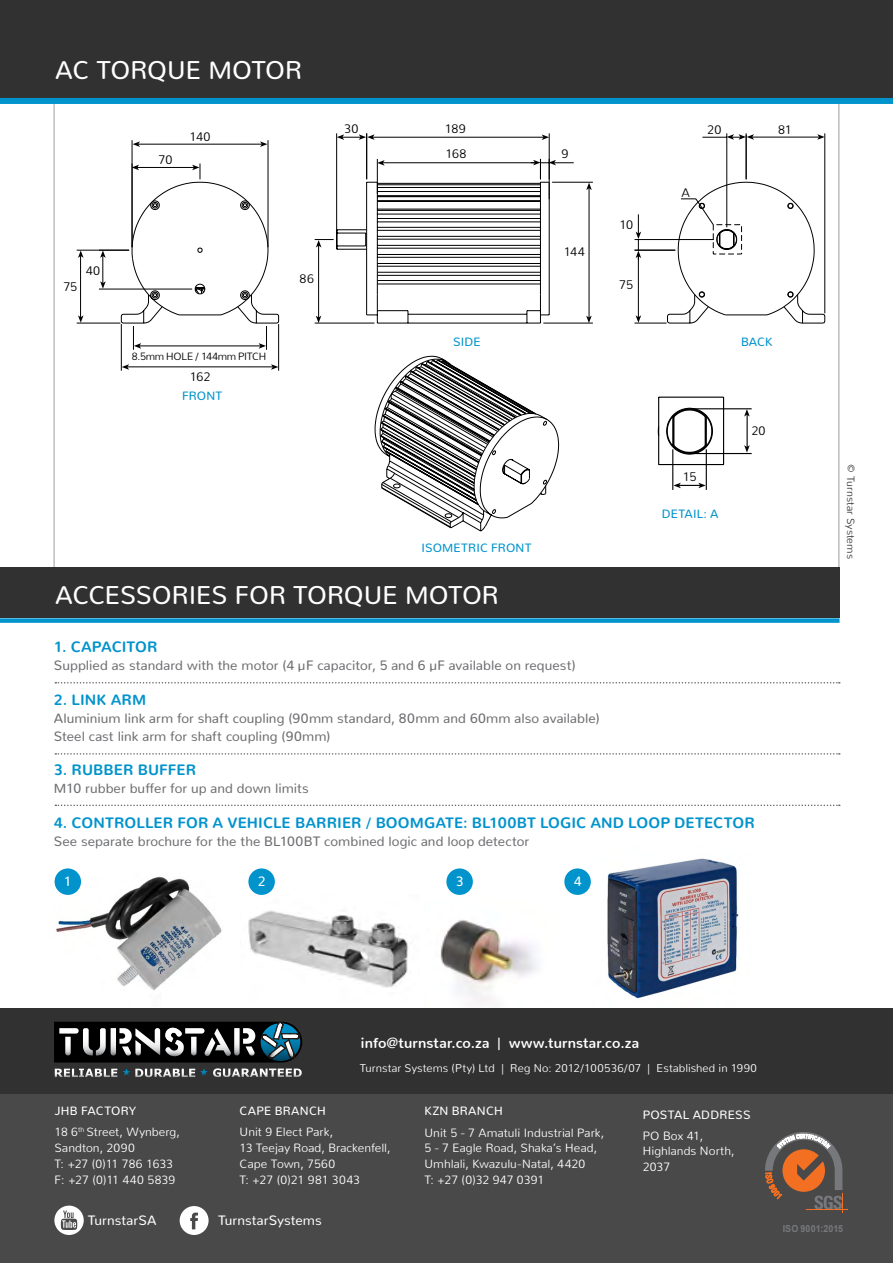
<style>
.page{position:relative;width:893px;height:1263px;background:#fff}
.page>*{position:absolute;margin:0;border:0;box-sizing:border-box;transform-origin:0 0}
.t1{font:25.5px "Nunito";letter-spacing:-.005em;color:#fff}
.t2{font:700 15px "Nunito";letter-spacing:.01em;color:#0093cc}
.t3{font:700 14.25px "Nunito";letter-spacing:.01em;color:#fff}
.t4{font:13.5px/18px "Nunito";letter-spacing:.005em;color:#6d6e71}
.t5{font:13.5px "Nunito";letter-spacing:.005em;color:#fff}
.t6{font:300 12.45px "Nunito";letter-spacing:-.005em;color:#000}
.t7{font:300 12px/15.8px "Nunito";letter-spacing:.005em;color:#fff}
.t8{font:12px "Nunito";letter-spacing:.01em;color:#0093cc}
.t9{font:12px "Nunito";letter-spacing:.025em;color:#fff}
.t10{font:300 11.25px "Nunito";letter-spacing:.005em;color:#fff}
.t11{font:300 10.5px "Nunito";letter-spacing:-.02em;color:#000}
.t12{font:300 10.5px "Nunito";letter-spacing:.005em;color:#323131}
.t13{font:700 9.75px "Arial";color:#77787b;scale:.92 1}
.s1{font-weight:400}
</style>
<div class="page">
<img style="left:607px;top:858px;width:132px;height:141px">
<img style="left:440px;top:919px;width:98px;height:87px">
<img style="left:248px;top:910px;width:161px;height:78px">
<img style="left:54px;top:873px;width:168px;height:118px">
<div style="left:55px;top:868px;width:26px;height:27px;background:#0093cc;border-radius:50%"></div>
<div style="left:248px;top:868px;width:27px;height:27px;background:#0093cc;border-radius:50%"></div>
<div style="left:446px;top:868px;width:27px;height:27px;background:#0093cc;border-radius:50%"></div>
<div style="left:564px;top:868px;width:27px;height:27px;background:#0093cc;border-radius:50%"></div>
<svg style="left:55px;top:682px;width:785px;height:1px"></svg>
<div style="left:0;top:568px;width:840px;height:50px;background:#323131"></div>
<div style="left:0;top:618px;width:840px;height:5px;background:#0093cc"></div>
<svg style="left:55px;top:753px;width:785px;height:2px"></svg>
<svg style="left:55px;top:804px;width:785px;height:2px"></svg>
<div style="left:0;top:0;width:893px;height:100px;background:#323131"></div>
<div style="left:0;top:98px;width:893px;height:6px;background:#0093cc"></div>
<div style="left:0;top:1020px;width:893px;height:243px;background:#494949"></div>
<div style="left:0;top:1008px;width:893px;height:85px;background:#323131"></div>
<svg style="left:55px;top:1069px;width:62px;height:8px"></svg>
<svg style="left:123px;top:1068px;width:179px;height:9px"></svg>
<svg style="left:54px;top:1022px;width:248px;height:40px;background:#3e4548"></svg>
<hr style="left:806px;top:1209px;width:41px;height:1px;background:#f36f21">
<svg style="left:765px;top:1132px;width:78px;height:80px"></svg>
<svg style="left:180px;top:1206px;width:29px;height:29px"></svg>
<svg style="left:54px;top:1205px;width:30px;height:30px"></svg>
<svg style="left:542px;top:134px;width:7px;height:6px"></svg>
<svg style="left:374px;top:355px;width:186px;height:177px"></svg>
<hr style="left:659px;top:397px;width:65px;height:1px;background:#000">
<hr style="left:658px;top:397px;width:1px;height:67px;background:#000">
<hr style="left:723px;top:397px;width:1px;height:67px;background:#000">
<hr style="left:659px;top:464px;width:65px;height:1px;background:#000">
<svg style="left:657px;top:407px;width:57px;height:48px"></svg>
<svg style="left:666px;top:181px;width:160px;height:143px"></svg>
<hr style="left:371px;top:137px;width:173px;height:1px;background:#000">
<hr style="left:549px;top:133px;width:1px;height:46px;background:#000">
<hr style="left:366px;top:133px;width:1px;height:46px;background:#000">
<hr style="left:336px;top:133px;width:1px;height:97px;background:#000">
<hr style="left:589px;top:187px;width:1px;height:131px;background:#000">
<hr style="left:552px;top:182px;width:41px;height:1px;background:#000">
<hr style="left:543px;top:323px;width:50px;height:1px;background:#000">
<hr style="left:126px;top:366px;width:148px;height:1px;background:#000">
<hr style="left:278px;top:324px;width:1px;height:47px;background:#000">
<hr style="left:121px;top:324px;width:1px;height:47px;background:#000">
<hr style="left:137px;top:144px;width:126px;height:1px;background:#000">
<hr style="left:268px;top:140px;width:1px;height:107px;background:#000">
<hr style="left:132px;top:140px;width:1px;height:107px;background:#000">
<hr style="left:747px;top:414px;width:1px;height:34px;background:#000">
<hr style="left:693px;top:453px;width:59px;height:1px;background:#000">
<hr style="left:693px;top:408px;width:59px;height:1px;background:#000">
<hr style="left:706px;top:449px;width:1px;height:41px;background:#000">
<hr style="left:672px;top:449px;width:1px;height:41px;background:#000">
<hr style="left:80px;top:255px;width:1px;height:63px;background:#000">
<hr style="left:77px;top:323px;width:43px;height:1px;background:#000">
<hr style="left:77px;top:250px;width:52px;height:1px;background:#000">
<hr style="left:99px;top:289px;width:93px;height:1px;background:#000">
<hr style="left:751px;top:137px;width:69px;height:1px;background:#000">
<hr style="left:824px;top:133px;width:1px;height:180px;background:#000">
<hr style="left:746px;top:133px;width:1px;height:46px;background:#000">
<hr style="left:726px;top:133px;width:1px;height:94px;background:#000">
<hr style="left:638px;top:255px;width:1px;height:63px;background:#000">
<hr style="left:634px;top:323px;width:33px;height:1px;background:#000">
<hr style="left:634px;top:250px;width:41px;height:1px;background:#000">
<hr style="left:634px;top:239px;width:80px;height:1px;background:#000">
<svg style="left:337px;top:134px;width:38px;height:6px"></svg>
<svg style="left:673px;top:483px;width:33px;height:5px"></svg>
<svg style="left:744px;top:445px;width:6px;height:8px"></svg>
<svg style="left:744px;top:409px;width:6px;height:7px"></svg>
<svg style="left:586px;top:183px;width:6px;height:7px"></svg>
<svg style="left:586px;top:316px;width:6px;height:7px"></svg>
<svg style="left:315px;top:159px;width:259px;height:165px"></svg>
<svg style="left:636px;top:214px;width:5px;height:46px"></svg>
<svg style="left:636px;top:315px;width:5px;height:8px"></svg>
<svg style="left:702px;top:134px;width:52px;height:6px"></svg>
<svg style="left:817px;top:134px;width:8px;height:6px"></svg>
<svg style="left:122px;top:364px;width:7px;height:6px"></svg>
<svg style="left:271px;top:364px;width:7px;height:6px"></svg>
<svg style="left:120px;top:164px;width:160px;height:186px"></svg>
<svg style="left:133px;top:141px;width:7px;height:6px"></svg>
<svg style="left:260px;top:141px;width:7px;height:6px"></svg>
<svg style="left:100px;top:250px;width:6px;height:39px"></svg>
<svg style="left:78px;top:250px;width:6px;height:8px"></svg>
<svg style="left:78px;top:315px;width:6px;height:8px"></svg>
<h1 class="t1" style="left:55px;top:48px;width:248px">AC TORQUE MOTOR</h1>
<p class="t6" style="left:159px;top:149px;width:15px">70</p>
<p class="t6" style="left:190px;top:126px;width:22px">140</p>
<p class="t6" style="left:344px;top:118px;width:16px">30</p>
<p class="t6" style="left:445px;top:118px;width:22px">189</p>
<p class="t6" style="left:445px;top:143px;width:22px">168</p>
<p class="t6" style="left:561px;top:143px;width:8px">9</p>
<p class="t6" style="left:63px;top:276px;width:15px">75</p>
<p class="t6" style="left:86px;top:261px;width:16px">40</p>
<p class="t11" style="left:132px;top:348px;width:136px">8.5mm HOLE / 144mm PITCH</p>
<p class="t8" style="left:182px;top:385px;width:42px">FRONT</p>
<p class="t6" style="left:190px;top:366px;width:22px">162</p>
<p class="t6" style="left:300px;top:268px;width:16px">86</p>
<p class="t8" style="left:453px;top:332px;width:29px">SIDE</p>
<p class="t6" style="left:564px;top:241px;width:22px">144</p>
<p class="t8" style="left:422px;top:537px;width:111px">ISOMETRIC FRONT</p>
<h1 class="t1" style="left:55px;top:573px;width:445px">ACCESSORIES FOR TORQUE MOTOR</h1>
<p class="t6" style="left:619px;top:214px;width:15px">10</p>
<p class="t6" style="left:619px;top:274px;width:15px">75</p>
<p class="t6" style="left:707px;top:119px;width:16px">20</p>
<p class="t6" style="left:778px;top:119px;width:15px">81</p>
<p class="t6" style="left:681px;top:182px;width:10px">A</p>
<p class="t8" style="left:741px;top:332px;width:33px">BACK</p>
<p class="t6" style="left:683px;top:466px;width:15px">15</p>
<p class="t8" style="left:662px;top:503px;width:58px">DETAIL: A</p>
<p class="t6" style="left:751px;top:421px;width:16px">20</p>
<p class="t2" style="left:54px;top:633px;width:105px">1. CAPACITOR</p>
<p class="t4" style="left:54px;top:655px;width:523px">Supplied as standard with the motor (4 μF capacitor, 5 and 6 μF available on request)</p>
<p class="t2" style="left:54px;top:686px;width:94px">2. LINK ARM</p>
<p class="t4" style="left:54px;top:707px;width:547px">Aluminium link arm for shaft coupling (90mm standard, 80mm and 60mm also available)<br>Steel cast link arm for shaft coupling (90mm)</p>
<p class="t2" style="left:54px;top:756px;width:144px">3. RUBBER BUFFER</p>
<p class="t4" style="left:54px;top:778px;width:256px">M10 rubber buffer for up and down limits</p>
<p class="t2" style="left:54px;top:809px;width:702px">4. CONTROLLER FOR A VEHICLE BARRIER / BOOMGATE: BL100BT LOGIC AND LOOP DETECTOR</p>
<p class="t4" style="left:54px;top:830px;width:477px">See separate brochure for the the BL100BT combined logic and loop detector</p>
<p class="t5" style="left:64px;top:870px;width:9px">1</p>
<p class="t5" style="left:258px;top:870px;width:9px">2</p>
<p class="t5" style="left:456px;top:870px;width:9px">3</p>
<p class="t5" style="left:574px;top:870px;width:9px">4</p>
<p class="t12" style="left:860px;top:464px;width:96px;rotate:90deg">© Turnstar Systems</p>
<p class="t7" style="left:55px;top:1099px;width:127px;line-height:21px"><span class="s1">JHB FACTORY<br></span>18 6<sup>th</sup> Street, Wynberg,</p>
<p class="t7" style="left:55px;top:1139px;width:122px">Sandton, 2090<br>T: +27 (0)11 786 1633<br>F: +27 (0)11 440 5839</p>
<p class="t3" style="left:361px;top:1030px;width:280px">info@turnstar.co.za | www.turnstar.co.za</p>
<p class="t10" style="left:360px;top:1059px;width:399px">Turnstar Systems (Pty) Ltd | Reg No: 2012/100536/07 | Established in 1990</p>
<p class="t9" style="left:240px;top:1101px;width:88px">CAPE BRANCH</p>
<p class="t7" style="left:240px;top:1123px;width:153px">Unit 9 Elect Park,<br>13 Teejay Road, Brackenfell,<br>Cape Town, 7560<br>T: +27 (0)21 981 3043</p>
<p class="t9" style="left:424px;top:1101px;width:80px">KZN BRANCH</p>
<p class="t7" style="left:424px;top:1123px;width:181px">Unit 5 - 7 Amatuli Industrial Park,<br>5 - 7 Eagle Road, Shaka’s Head,<br>Umhlali, Kwazulu-Natal, 4420<br>T: +27 (0)32 947 0391</p>
<p class="t9" style="left:643px;top:1104px;width:109px">POSTAL ADDRESS</p>
<p class="t7" style="left:643px;top:1126px;width:93px">PO Box 41,<br>Highlands North,<br>2037</p>
<p class="t5" style="left:88px;top:1209px;width:70px">TurnstarSA</p>
<p class="t5" style="left:218px;top:1209px;width:105px">TurnstarSystems</p>
<p class="t13" style="left:783px;top:1222px;width:67px">ISO 9001:2015</p>
</div>
